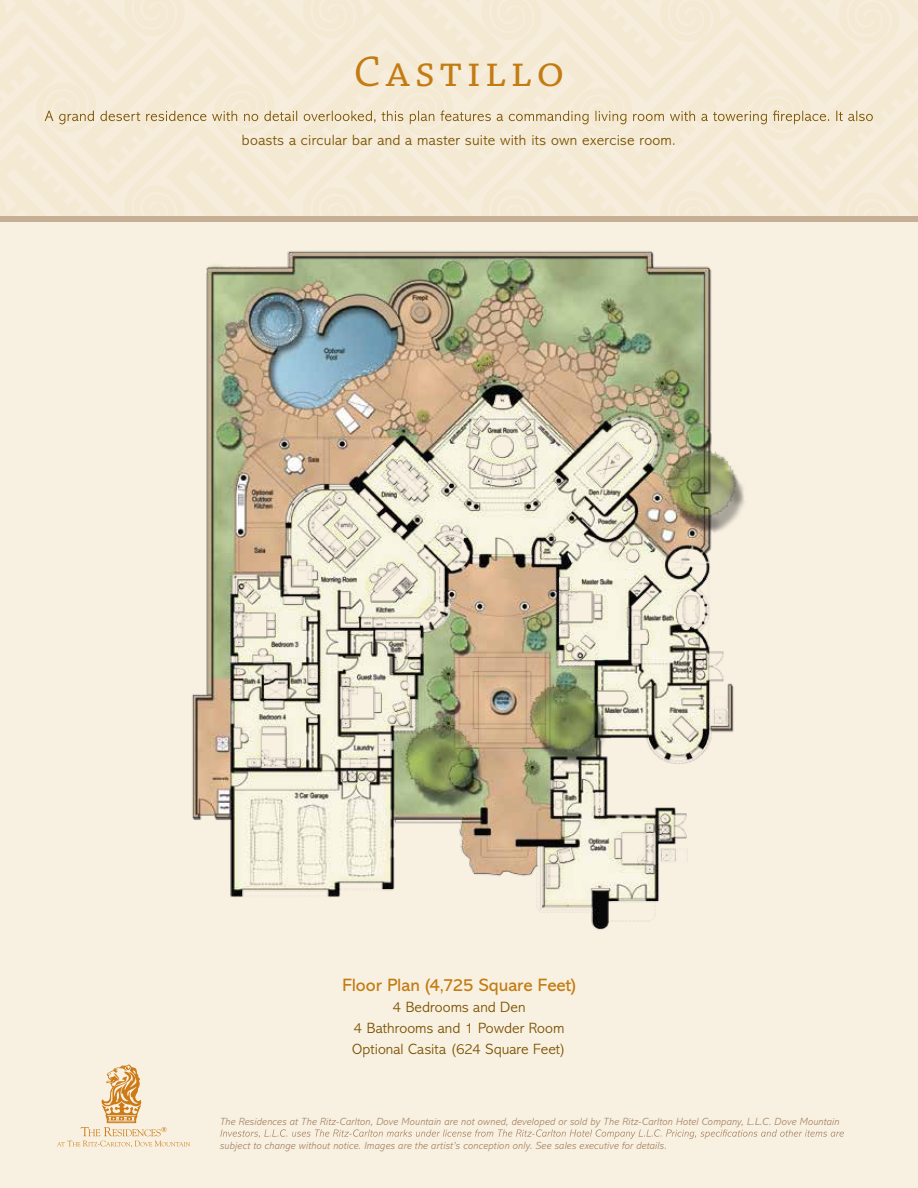
<style>
.page{position:relative;width:918px;height:1188px;background:#f8f0e1}
.page>*{position:absolute;margin:0;border:0;box-sizing:border-box;transform-origin:0 0}
.t1{font:45px "Chaparral Pro";letter-spacing:.105em;color:#c37c13}
.t2{font:18px "Abadi MT Std";color:#c37c13}
.t3{font:300 15px/21px "Abadi MT Std";letter-spacing:.01em;color:#7a5200;text-align:center}
.t4{font:italic 300 10.5px "Abadi MT Std";letter-spacing:.015em;color:#a68462}
</style>
<div class="page">
<div style="left:0;top:216px;width:918px;height:5px;background:#c6af94"></div>
<svg style="left:0;top:0;width:918px;height:216px"></svg>
<svg style="left:220px;top:1129px;width:624px;height:10px"></svg>
<svg style="left:57px;top:1064px;width:133px;height:84px"></svg>
<img style="left:159px;top:190px;width:611px;height:740px">
<p class="t1" style="left:354px;top:47px;width:212px">Castillo</p>
<p class="t3" style="left:242px;top:130px;width:435px">boasts a circular bar and a master suite with its own exercise room.</p>
<p class="t2" style="left:342px;top:975px;width:235px">Floor Plan (4,725 Square Feet)</p>
<p class="t3" style="left:352px;top:997px;width:215px">4 Bedrooms and Den<br>4 Bathrooms and 1 Powder Room<br>Optional Casita (624 Square Feet)</p>
<p class="t4" style="left:220px;top:1115px;width:621px">The Residences at The Ritz-Carlton, Dove Mountain are not owned, developed or sold by The Ritz-Carlton Hotel Company, L.L.C. Dove Mountain</p>
<p class="t4" style="left:220px;top:1139px;width:448px">subject to change without notice. Images are the artist’s conception only. See sales executive for details.</p>
</div>
